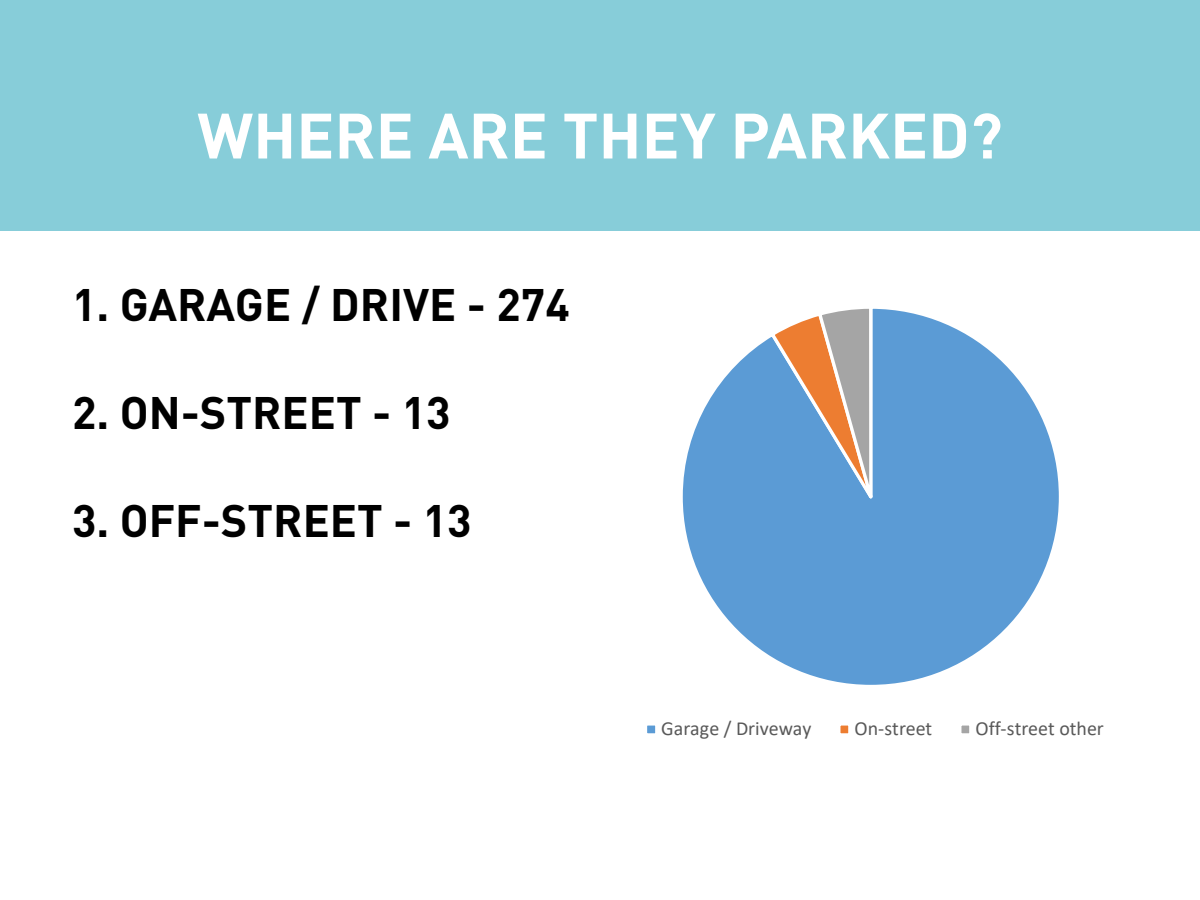
<style>
.page{position:relative;width:1200px;height:900px;background:#fff}
.page>*{position:absolute;margin:0;border:0;box-sizing:border-box;transform-origin:0 0}
.t1{font:700 63px "DINOT";color:#fff}
.t2{font:700 45px "DINOT";color:#000}
.t3{font:19.95px "Calibri";color:#595959}
</style>
<div class="page">
<div style="left:0;top:0;width:1200px;height:231px;background:#87cdd9"></div>
<svg style="left:647px;top:308px;width:412px;height:426px"></svg>
<h1 class="t1" style="left:197px;top:95px;width:807px">WHERE ARE THEY PARKED?</h1>
<p class="t2" style="left:72px;top:275px;width:499px">1. GARAGE / DRIVE - 274</p>
<p class="t2" style="left:72px;top:383px;width:380px">2. ON-STREET - 13</p>
<p class="t2" style="left:72px;top:491px;width:401px">3. OFF-STREET - 13</p>
<p class="t3" style="left:661px;top:715px;width:152px">Garage / Driveway</p>
<p class="t3" style="left:855px;top:715px;width:79px">On-street</p>
<p class="t3" style="left:975px;top:715px;width:130px">Off-street other</p>
</div>
